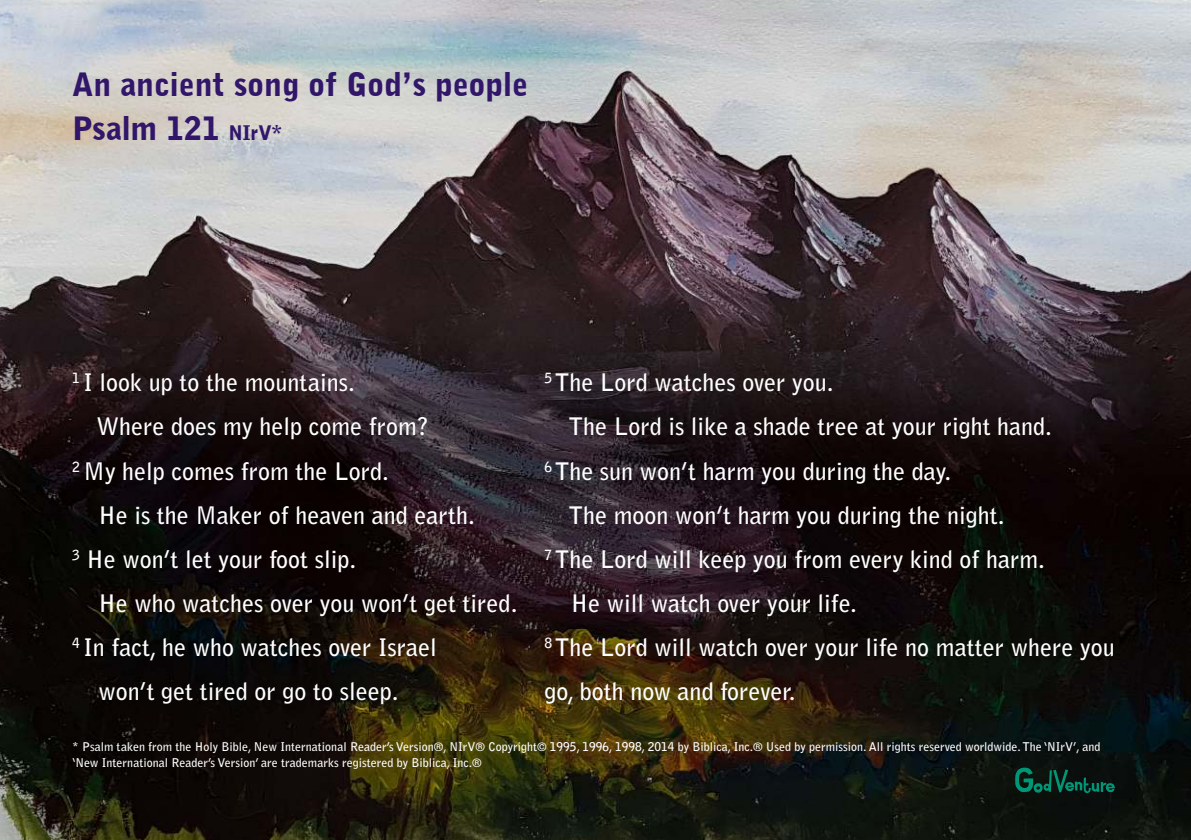
<style>
.page{position:relative;width:1191px;height:840px;background:#fff}
.page>*{position:absolute;margin:0;border:0;box-sizing:border-box;transform-origin:0 0}
.t1{font:900 32px/44px "Bell Gothic BT";color:#311669}
.t2{font:700 24px "Bell Gothic Std";color:#fff}
.t3{font:700 12px/16px "Bell Gothic Std";color:#fff}
.s1{font-size:20px}
</style>
<div class="page">
<img style="left:0;top:0;width:1191px;height:839px">
<svg style="left:1015px;top:767px;width:100px;height:27px;background:#07352a"></svg>
<h1 class="t1" style="left:72px;top:65px;width:457px">An ancient song of God’s people<br>Psalm 121 <span class="s1">NIrV*</span></h1>
<p class="t2" style="left:72px;top:373px;width:284px"><sup>1</sup> I look up to the mountains.</p>
<p class="t2" style="left:96px;top:417px;width:334px">Where does my help come from?</p>
<p class="t2" style="left:72px;top:461px;width:318px"><sup>2</sup> My help comes from the Lord.</p>
<p class="t2" style="left:98px;top:505px;width:378px">He is the Maker of heaven and earth.</p>
<p class="t2" style="left:72px;top:549px;width:285px"><sup>3</sup> He won’t let your foot slip.</p>
<p class="t2" style="left:98px;top:593px;width:420px">He who watches over you won’t get tired.</p>
<p class="t2" style="left:72px;top:637px;width:366px"><sup>4</sup> In fact, he who watches over Israel</p>
<p class="t2" style="left:98px;top:681px;width:301px">won’t get tired or go to sleep.</p>
<p class="t2" style="left:544px;top:373px;width:290px"><sup>5</sup> The Lord watches over you.</p>
<p class="t2" style="left:568px;top:417px;width:485px">The Lord is like a shade tree at your right hand.</p>
<p class="t2" style="left:544px;top:461px;width:408px"><sup>6</sup> The sun won’t harm you during the day.</p>
<p class="t2" style="left:568px;top:505px;width:437px">The moon won’t harm you during the night.</p>
<p class="t2" style="left:544px;top:549px;width:502px"><sup>7</sup> The Lord will keep you from every kind of harm.</p>
<p class="t2" style="left:571px;top:593px;width:287px">He will watch over your life.</p>
<p class="t2" style="left:544px;top:637px;width:572px"><sup>8</sup> The Lord will watch over your life no matter where you</p>
<p class="t2" style="left:544px;top:681px;width:253px">go, both now and forever.</p>
<p class="t3" style="left:72px;top:739px;width:1030px">* Psalm taken from the Holy Bible, New International Reader’s Version®, NIrV® Copyright© 1995, 1996, 1998, 2014 by Biblica, Inc.® Used by permission. All rights reserved worldwide. The ‘NIrV’, and ‘New International Reader’s Version’ are trademarks registered by Biblica, Inc.®</p>
</div>
